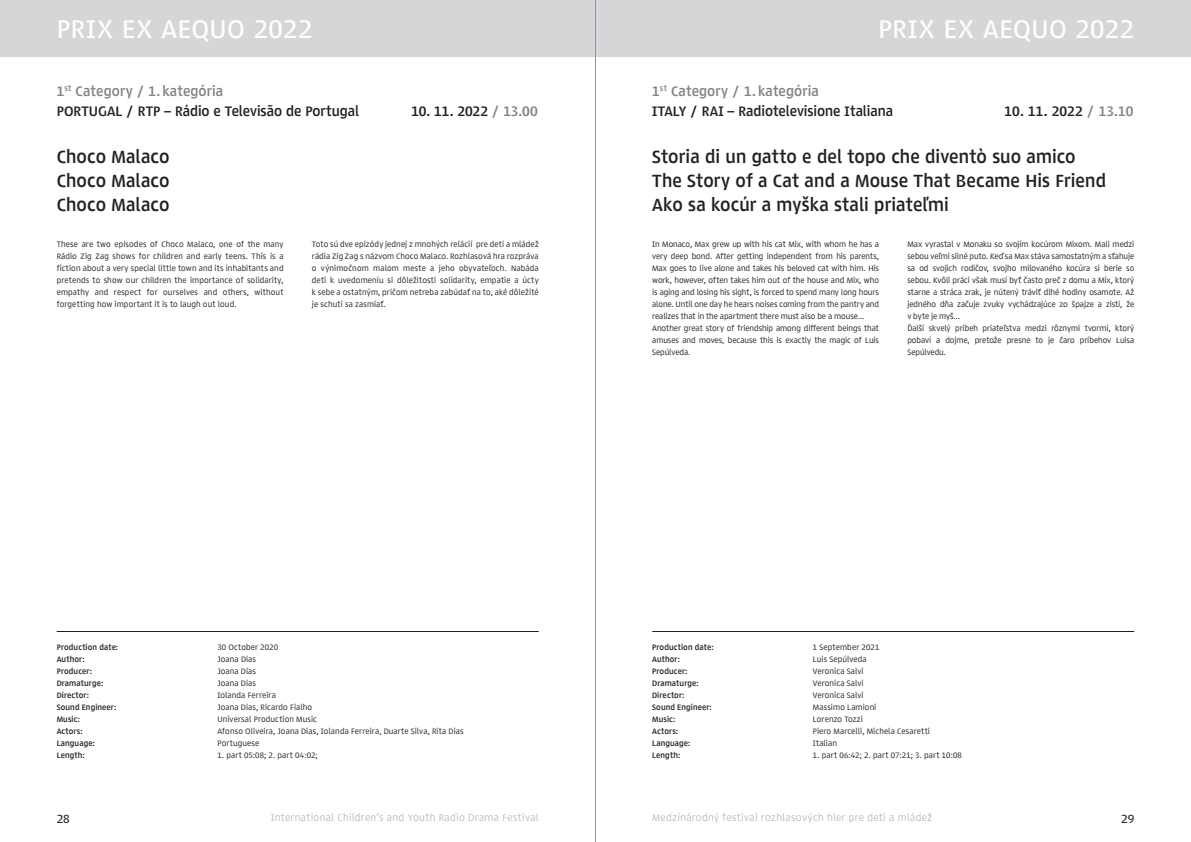
<style>
.page{position:relative;width:1191px;height:842px;background:#fff}
.page>*{position:absolute;margin:0;border:0;box-sizing:border-box;transform-origin:0 0}
.t1{font:500 26px "Lipa Agate High";letter-spacing:.02em;color:#fff}
.t2{font:700 18px/24px "Lipa Agate High";letter-spacing:.005em;color:#231f20;text-align:justify}
.t3{font:700 14px/20px "Lipa Agate High";color:#231f20}
.t4{font:500 12px "Lipa Agate High";color:#231f20}
.t5{font:300 10px "Lipa Agate High";letter-spacing:.035em;color:#b0b1b5}
.t6{font:8px/12px "Lipa Agate High";color:#231f20;text-align:justify}
.t7{font:700 8px "Lipa Agate High";letter-spacing:.015em;color:#231f20}
.t8{font:8px "Lipa Agate High";letter-spacing:.02em;color:#231f20}
.s1{color:#808285}
</style>
<div class="page">
<div style="left:595px;top:0;width:596px;height:57px;background:#d5d6d8"></div>
<div style="left:0;top:0;width:595px;height:57px;background:#d5d6d8"></div>
<hr style="left:57px;top:631px;width:482px;height:1px;background:#231f20">
<hr style="left:652px;top:631px;width:482px;height:1px;background:#231f20">
<hr style="left:595px;top:0;width:1px;height:842px;background:#939598">
<h1 class="t1" style="left:57px;top:13px;width:257px">PRIX EX AEQUO 2022</h1>
<h1 class="t1" style="left:878px;top:13px;width:257px">PRIX EX AEQUO 2022</h1>
<h3 class="t3" style="left:57px;top:81px;width:304px"><span class="s1">1</span><sup>st</sup> <span class="s1">Category / 1. kategória<br></span>PORTUGAL / RTP – Rádio e Televisão de Portugal</h3>
<h2 class="t2" style="left:57px;top:144px;width:114px">Choco Malaco Choco Malaco Choco Malaco</h2>
<h3 class="t3" style="left:411px;top:101px;width:128px">10. 11. 2022 <span class="s1">/ 13.00</span></h3>
<h3 class="t3" style="left:652px;top:81px;width:242px"><span class="s1">1</span><sup>st</sup> <span class="s1">Category / 1. kategória<br></span>ITALY / RAI – Radiotelevisione Italiana</h3>
<h3 class="t3" style="left:1004px;top:101px;width:130px">10. 11. 2022 <span class="s1">/ 13.10</span></h3>
<h2 class="t2" style="left:652px;top:144px;width:455px;text-align:left">Storia di un gatto e del topo che diventò suo amico<br>The Story of a Cat and a Mouse That Became His Friend<br>Ako sa kocúr a myška stali priateľmi</h2>
<p class="t6" style="left:57px;top:238px;width:228px">These are two episodes of Choco Malaco, one of the many Rádio Zig Zag shows for children and early teens. This is a fiction about a very special little town and its inhabitants and pretends to show our children the importance of solidarity, empathy and respect for ourselves and others, without forgetting how important it is to laugh out loud.</p>
<p class="t6" style="left:312px;top:238px;width:228px">Toto sú dve epizódy jednej z mnohých relácií pre deti a mládež rádia Zig Zag s názvom Choco Malaco. Rozhlasová hra rozpráva o výnimočnom malom meste a jeho obyvateľoch. Nabáda deti k uvedomeniu si dôležitosti solidarity, empatie a úcty k sebe a ostatným, pričom netreba zabúdať na to, aké dôležité je schuti sa zasmiať.</p>
<p class="t6" style="left:652px;top:238px;width:228px;text-align:left">In Monaco, Max grew up with his cat Mix, with whom he has a very deep bond. After getting independent from his parents, Max goes to live alone and takes his beloved cat with him. His work, however, often takes him out of the house and Mix, who is aging and losing his sight, is forced to spend many long hours alone. Until one day he hears noises coming from the pantry and realizes that in the apartment there must also be a mouse...<br>Another great story of friendship among different beings that amuses and moves, because this is exactly the magic of Luis Sepúlveda.</p>
<p class="t6" style="left:907px;top:238px;width:228px;text-align:left">Max vyrastal v Monaku so svojím kocúrom Mixom. Mali medzi sebou veľmi silné puto. Keď sa Max stáva samostatným a sťahuje sa od svojich rodičov, svojho milovaného kocúra si berie so sebou. Kvôli práci však musí byť často preč z domu a Mix, ktorý starne a stráca zrak, je nútený tráviť dlhé hodiny osamote. Až jedného dňa začuje zvuky vychádzajúce zo špajze a zistí, že v byte je myš…<br>Ďalší skvelý príbeh priateľstva medzi rôznymi tvormi, ktorý pobaví a dojme, pretože presne to je čaro príbehov Luisa Sepúlvedu.</p>
<p class="t7" style="left:57px;top:642px;width:63px">Production date:</p>
<p class="t6" style="left:217px;top:641px;width:62px">30 October 2020</p>
<p class="t7" style="left:57px;top:654px;width:29px">Author:</p>
<p class="t6" style="left:217px;top:653px;width:40px">Joana Dias</p>
<p class="t7" style="left:57px;top:666px;width:37px">Producer:</p>
<p class="t6" style="left:217px;top:665px;width:40px">Joana Dias</p>
<p class="t7" style="left:57px;top:678px;width:48px">Dramaturge:</p>
<p class="t6" style="left:217px;top:677px;width:40px">Joana Dias</p>
<p class="t7" style="left:57px;top:690px;width:34px">Director:</p>
<p class="t6" style="left:217px;top:689px;width:60px">Iolanda Ferreira</p>
<p class="t7" style="left:57px;top:702px;width:61px">Sound Engineer:</p>
<p class="t6" style="left:217px;top:701px;width:96px">Joana Dias, Ricardo Fialho</p>
<p class="t7" style="left:57px;top:714px;width:25px">Music:</p>
<p class="t6" style="left:217px;top:713px;width:101px">Universal Production Music</p>
<p class="t7" style="left:57px;top:726px;width:27px">Actors:</p>
<p class="t6" style="left:217px;top:725px;width:248px">Afonso Oliveira, Joana Dias, Iolanda Ferreira, Duarte Silva, Rita Dias</p>
<p class="t7" style="left:57px;top:738px;width:40px">Language:</p>
<p class="t6" style="left:217px;top:737px;width:43px">Portuguese</p>
<p class="t7" style="left:57px;top:750px;width:30px">Length:</p>
<p class="t8" style="left:217px;top:750px;width:102px">1. part 05:08; 2. part 04:02;</p>
<p class="t7" style="left:652px;top:642px;width:63px">Production date:</p>
<p class="t6" style="left:813px;top:641px;width:68px">1 September 2021</p>
<p class="t7" style="left:652px;top:654px;width:29px">Author:</p>
<p class="t6" style="left:813px;top:653px;width:55px">Luis Sepúlveda</p>
<p class="t7" style="left:652px;top:666px;width:37px">Producer:</p>
<p class="t6" style="left:813px;top:665px;width:52px">Veronica Salvi</p>
<p class="t7" style="left:652px;top:678px;width:48px">Dramaturge:</p>
<p class="t6" style="left:813px;top:677px;width:52px">Veronica Salvi</p>
<p class="t7" style="left:652px;top:690px;width:34px">Director:</p>
<p class="t6" style="left:813px;top:689px;width:52px">Veronica Salvi</p>
<p class="t7" style="left:652px;top:702px;width:61px">Sound Engineer:</p>
<p class="t6" style="left:813px;top:701px;width:65px">Massimo Lamioni</p>
<p class="t7" style="left:652px;top:714px;width:25px">Music:</p>
<p class="t6" style="left:813px;top:713px;width:52px">Lorenzo Tozzi</p>
<p class="t7" style="left:652px;top:726px;width:27px">Actors:</p>
<p class="t6" style="left:813px;top:725px;width:119px">Piero Marcelli, Michela Cesaretti</p>
<p class="t7" style="left:652px;top:738px;width:40px">Language:</p>
<p class="t6" style="left:813px;top:737px;width:26px">Italian</p>
<p class="t7" style="left:652px;top:750px;width:30px">Length:</p>
<p class="t8" style="left:813px;top:750px;width:151px">1. part 06:42; 2. part 07:21; 3. part 10:08</p>
<h3 class="t4" style="left:57px;top:811px;width:15px">28</h3>
<p class="t5" style="left:271px;top:812px;width:269px">International Children’s and Youth Radio Drama Festival</p>
<p class="t5" style="left:652px;top:812px;width:281px">Medzinárodný festival rozhlasových hier pre deti a mládež</p>
<h3 class="t4" style="left:1121px;top:811px;width:15px">29</h3>
</div>
